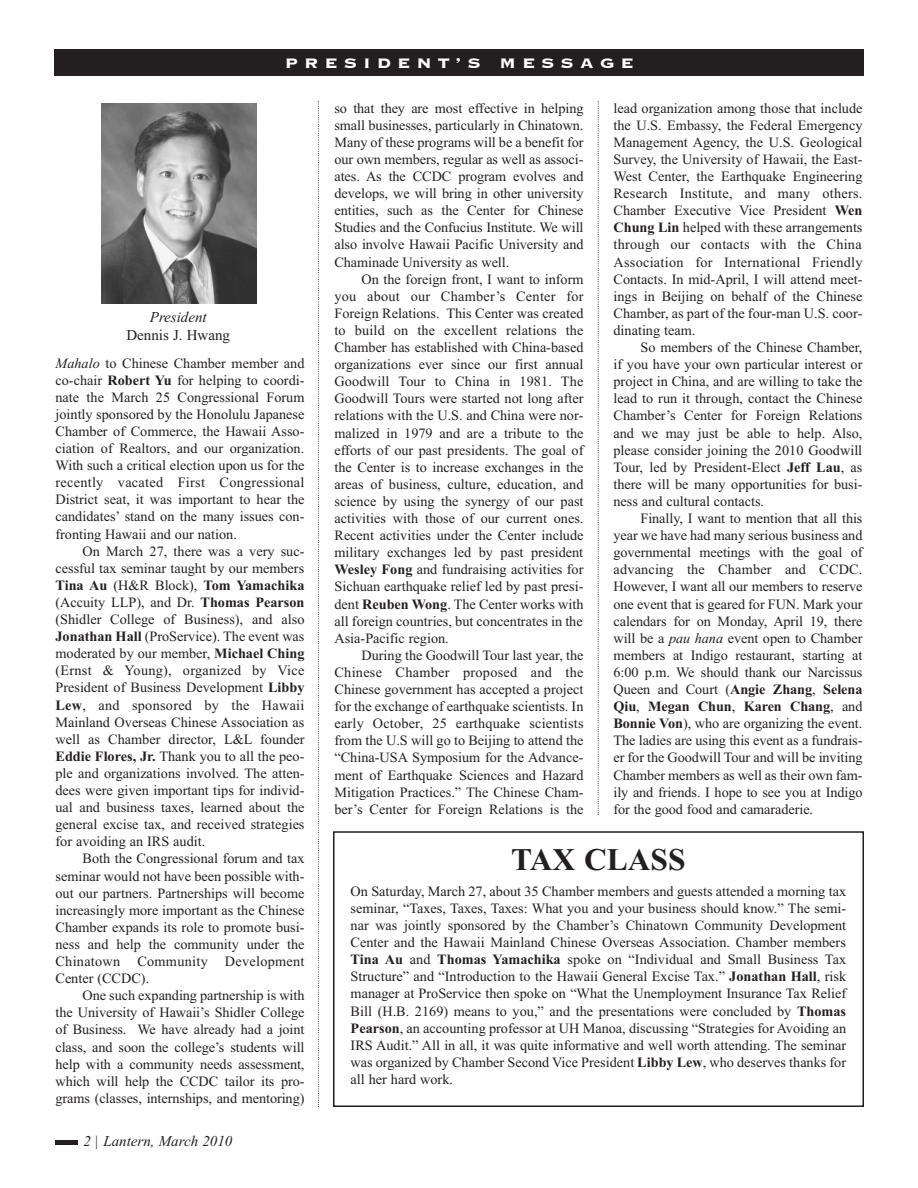
<style>
.page{position:relative;width:918px;height:1188px;background:#fff}
.page>*{position:absolute;margin:0;border:0;box-sizing:border-box;transform-origin:0 0}
.t1{font:700 31.5px "Times New Roman";color:#231f20}
.t2{font:700 18px "Copperplate";letter-spacing:.305em;color:#fff;scale:1.1 1}
.t3{font:italic 15px "Times New Roman";color:#231f20}
.t4{font:15px "Times New Roman";color:#231f20}
.t5{font:14.25px/17.1px "Times New Roman";color:#231f20;text-align:justify}
.s1{font-weight:700}
.s2{font-style:italic}
</style>
<div class="page">
<svg style="left:318px;top:101px;width:1px;height:1006px"></svg>
<svg style="left:598px;top:101px;width:1px;height:714px"></svg>
<img style="left:101px;top:104px;width:155px;height:199px">
<hr style="left:55px;top:1140px;width:23px;height:4px;background:#231f20">
<div style="left:55px;top:50px;width:809px;height:26px;background:#231f20"></div>
<div style="left:333px;top:831px;width:531px;height:276px;border:2px solid #231f20"></div>
<p class="t2" style="left:285px;top:51px;width:319px">PRESIDENT’S MESSAGE</p>
<p class="t5" style="left:334px;top:101px;width:251px">so that they are most effective in helping small businesses, particularly in Chinatown.<br>Many of these programs will be a benefit for our own members, regular as well as associ&shy;ates. As the CCDC program evolves and develops, we will bring in other university entities, such as the Center for Chinese Studies and the Confucius Institute. We will also involve Hawaii Pacific University and Chaminade University as well.</p>
<p class="t5" style="left:334px;top:272px;width:251px;text-indent:27px">On the foreign front, I want to inform you about our Chamber’s Center for Foreign Relations. This Center was created to build on the excellent relations the Chamber has established with China-based organizations ever since our first annual Goodwill Tour to China in 1981. The Goodwill Tours were started not long after relations with the U.S. and China were nor&shy;malized in 1979 and are a tribute to the efforts of our past presidents. The goal of the Center is to increase exchanges in the areas of business, culture, education, and science by using the synergy of our past activities with those of our current ones.<br>Recent activities under the Center include military exchanges led by past president <span class="s1">Wesley Fong</span> and fundraising activities for Sichuan earthquake relief led by past presi&shy;dent <span class="s1">Reuben Wong</span>. The Center works with all foreign countries, but concentrates in the Asia-Pacific region.</p>
<p class="t5" style="left:334px;top:648px;width:251px;text-indent:27px">During the Goodwill Tour last year, the Chinese Chamber proposed and the Chinese government has accepted a project for the exchange of earthquake scientists. In early October, 25 earthquake scientists from the U.S will go to Beijing to attend the “China-USA Symposium for the Advance&shy;ment of Earthquake Sciences and Hazard Mitigation Practices.” The Chinese Cham&shy;ber’s Center for Foreign Relations is the</p>
<p class="t5" style="left:614px;top:101px;width:251px">lead organization among those that include the U.S. Embassy, the Federal Emergency Management Agency, the U.S. Geological Survey, the University of Hawaii, the East-West Center, the Earthquake Engineering Research Institute, and many others.<br>Chamber Executive Vice President <span class="s1">Wen Chung Lin</span> helped with these arrangements through our contacts with the China Association for International Friendly Contacts. In mid-April, I will attend meet&shy;ings in Beijing on behalf of the Chinese Chamber, as part of the four-man U.S. coor&shy;dinating team.</p>
<p class="t5" style="left:614px;top:340px;width:251px;text-indent:27px">So members of the Chinese Chamber, if you have your own particular interest or project in China, and are willing to take the lead to run it through, contact the Chinese Chamber’s Center for Foreign Relations and we may just be able to help. Also, please consider joining the 2010 Goodwill Tour, led by President-Elect <span class="s1">Jeff Lau</span>, as there will be many opportunities for busi&shy;ness and cultural contacts.</p>
<p class="t5" style="left:614px;top:511px;width:251px;text-indent:27px">Finally, I want to mention that all this year we have had many serious business and governmental meetings with the goal of advancing the Chamber and CCDC.<br>However, I want all our members to reserve one event that is geared for FUN. Mark your calendars for on Monday, April 19, there will be a <span class="s2">pau hana</span> event open to Chamber members at Indigo restaurant, starting at 6:00 p.m. We should thank our Narcissus Queen and Court (<span class="s1">Angie Zhang</span>, <span class="s1">Selena Qiu</span>, <span class="s1">Megan Chun</span>, <span class="s1">Karen Chang</span>, and <span class="s1">Bonnie Von</span>), who are organizing the event.<br>The ladies are using this event as a fundrais&shy;er for the Goodwill Tour and will be inviting Chamber members as well as their own fam&shy;ily and friends. I hope to see you at Indigo for the good food and camaraderie.</p>
<h1 class="t1" style="left:511px;top:849px;width:176px">TAX CLASS</h1>
<p class="t5" style="left:351px;top:884px;width:497px">On Saturday, March 27, about 35 Chamber members and guests attended a morning tax seminar, “Taxes, Taxes, Taxes: What you and your business should know.” The semi&shy;nar was jointly sponsored by the Chamber’s Chinatown Community Development Center and the Hawaii Mainland Chinese Overseas Association. Chamber members <span class="s1">Tina Au</span> and <span class="s1">Thomas Yamachika</span> spoke on “Individual and Small Business Tax Structure” and “Introduction to the Hawaii General Excise Tax.” <span class="s1">Jonathan Hall</span>, risk manager at ProService then spoke on “What the Unemployment Insurance Tax Relief Bill (H.B. 2169) means to you,” and the presentations were concluded by <span class="s1">Thomas Pearson</span>, an accounting professor at UH Manoa, discussing “Strategies for Avoiding an IRS Audit.” All in all, it was quite informative and well worth attending. The seminar was organized by Chamber Second Vice President <span class="s1">Libby Lew</span>, who deserves thanks for all her hard work.</p>
<p class="t3" style="left:150px;top:308px;width:58px">President</p>
<p class="t4" style="left:126px;top:329px;width:105px">Dennis J. Hwang</p>
<p class="t5" style="left:55px;top:356px;width:251px"><span class="s2">Mahalo</span> to Chinese Chamber member and co-chair <span class="s1">Robert Yu</span> for helping to coordi&shy;nate the March 25 Congressional Forum jointly sponsored by the Honolulu Japanese Chamber of Commerce, the Hawaii Asso&shy;ciation of Realtors, and our organization.<br>With such a critical election upon us for the recently vacated First Congressional District seat, it was important to hear the candidates’ stand on the many issues con&shy;fronting Hawaii and our nation.</p>
<p class="t5" style="left:55px;top:544px;width:251px;text-indent:27px">On March 27, there was a very suc&shy;cessful tax seminar taught by our members <span class="s1">Tina Au</span> (H&amp;R Block), <span class="s1">Tom Yamachika </span>(Accuity LLP), and Dr. <span class="s1">Thomas Pearson </span>(Shidler College of Business), and also <span class="s1">Jonathan Hall</span> (ProService). The event was moderated by our member, <span class="s1">Michael Ching </span>(Ernst &amp; Young), organized by Vice President of Business Development <span class="s1">Libby Lew</span>, and sponsored by the Hawaii Mainland Overseas Chinese Association as well as Chamber director, L&amp;L founder <span class="s1">Eddie Flores, Jr.</span> Thank you to all the peo&shy;ple and organizations involved. The atten&shy;dees were given important tips for individ&shy;ual and business taxes, learned about the general excise tax, and received strategies for avoiding an IRS audit.</p>
<p class="t5" style="left:55px;top:851px;width:251px;text-indent:27px">Both the Congressional forum and tax seminar would not have been possible with&shy;out our partners. Partnerships will become increasingly more important as the Chinese Chamber expands its role to promote busi&shy;ness and help the community under the Chinatown Community Development Center (CCDC).</p>
<p class="t5" style="left:55px;top:988px;width:251px;text-indent:27px">One such expanding partnership is with the University of Hawaii’s Shidler College of Business. We have already had a joint class, and soon the college’s students will help with a community needs assessment, which will help the CCDC tailor its pro&shy;grams (classes, internships, and mentoring)</p>
<p class="t3" style="left:84px;top:1132px;width:150px">2 | Lantern, March 2010</p>
</div>
